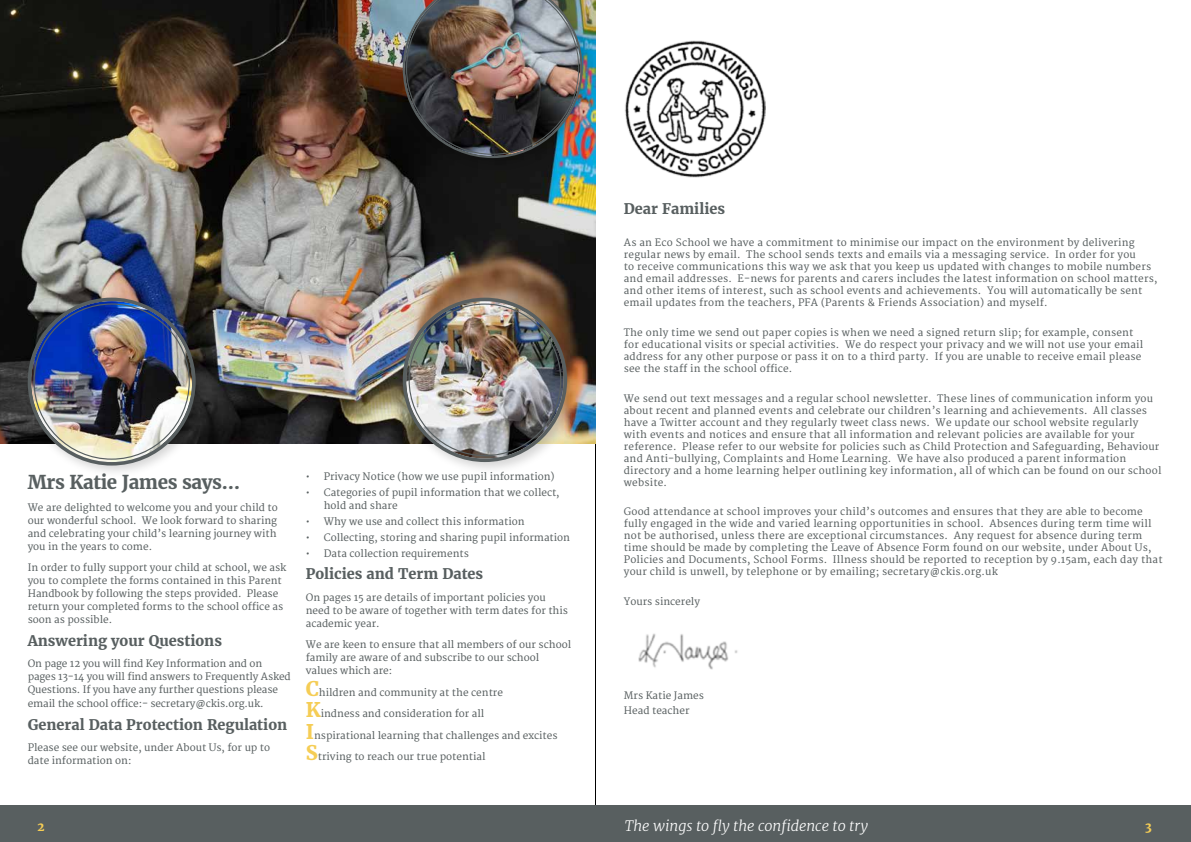
<style>
.page{position:relative;width:1191px;height:842px;background:#fff}
.page>*{position:absolute;margin:0;border:0;box-sizing:border-box;transform-origin:0 0}
.t1{font:700 18.9px "Merriweather";letter-spacing:-.02em;color:#585f60}
.t2{font:700 14.5px "Merriweather";color:#585f60}
.t3{font:italic 300 14.5px "Merriweather";color:#fff}
.t4{font:700 11.9px "Merriweather";color:#f5cd55}
.t5{font:10px/12px "Merriweather";letter-spacing:.02em;color:#585f60}
.t6{font:10px/13px "Merriweather";color:#585f60}
.t7{font:10px/13px "Merriweather";letter-spacing:-.01em;color:#585f60}
.s1{font-weight:700;font-size:20px;color:#f5cd55}
</style>
<div class="page">
<hr style="left:595px;top:0;width:1px;height:842px;background:#000">
<img style="left:638px;top:633px;width:100px;height:37px">
<div style="left:589px;top:805px;width:602px;height:37px;background:#585f60"></div>
<div style="left:0;top:805px;width:602px;height:37px;background:#585f60"></div>
<img style="left:0;top:0;width:595px;height:443px">
<div style="left:22px;top:292px;width:187px;height:187px;background:#000;opacity:.17"></div>
<img style="left:31px;top:301px;width:161px;height:161px;border-radius:80px">
<div style="left:28px;top:298px;width:168px;height:167px;border:4px solid #585f60;border-radius:50%"></div>
<div style="left:397px;top:0;width:199px;height:171px;background:#000;opacity:.17"></div>
<img style="left:403px;top:0;width:179px;height:158px">
<div style="left:397px;top:292px;width:183px;height:183px;background:#000;opacity:.17"></div>
<img style="left:406px;top:301px;width:157px;height:157px;border-radius:79px">
<div style="left:403px;top:298px;width:164px;height:164px;border:4px solid #585f60;border-radius:50%"></div>
<img style="left:625px;top:40px;width:140px;height:138px">
<h1 class="t1" style="left:28px;top:471px;width:214px">Mrs Katie James says…</h1>
<p class="t6" style="left:28px;top:501px;width:252px">We are delighted to welcome you and your child to our wonderful school. We look forward to sharing and celebrating your child’s learning journey with you in the years to come.</p>
<p class="t6" style="left:28px;top:561px;width:260px">In order to fully support your child at school, we ask you to complete the forms contained in this Parent Handbook by following the steps provided. Please return your completed forms to the school office as soon as possible.</p>
<h2 class="t2" style="left:28px;top:631px;width:196px">Answering your Questions</h2>
<p class="t7" style="left:28px;top:657px;width:265px">On page 12 you will find Key Information and on pages 13-14 you will find answers to Frequently Asked<br>Questions. If you have any further questions please</p>
<p class="t7" style="left:28px;top:697px;width:237px">email the school office:- secretary@ckis.org.uk.</p>
<h2 class="t2" style="left:28px;top:715px;width:261px">General Data Protection Regulation</h2>
<p class="t6" style="left:28px;top:741px;width:244px">Please see our website, under About Us, for up to date information on:</p>
<p class="t6" style="left:306px;top:471px;width:250px">• Privacy Notice (how we use pupil information)</p>
<p class="t6" style="left:324px;top:487px;width:237px;text-indent:-18px">• Categories of pupil information that we collect, hold and share</p>
<p class="t6" style="left:306px;top:515px;width:220px">• Why we use and collect this information</p>
<p class="t6" style="left:306px;top:531px;width:266px">• Collecting, storing and sharing pupil information</p>
<p class="t6" style="left:306px;top:547px;width:165px">• Data collection requirements</p>
<h2 class="t2" style="left:306px;top:565px;width:179px">Policies and Term Dates</h2>
<p class="t6" style="left:306px;top:591px;width:264px">On pages 15 are details of important policies you need to be aware of together with term dates for this academic year.</p>
<p class="t6" style="left:306px;top:639px;width:267px">We are keen to ensure that all members of our school family are aware of and subscribe to our school values which are:</p>
<p class="t6" style="left:306px;top:682px;width:253px;line-height:21.5px"><span class="s1">C</span>hildren and community at the centre <span class="s1">K</span>indness and consideration for all<br><span class="s1">I</span>nspirational learning that challenges and excites <span class="s1">S</span>triving to reach our true potential</p>
<h2 class="t2" style="left:624px;top:200px;width:103px">Dear Families</h2>
<p class="t5" style="left:624px;top:237px;width:535px">As an Eco School we have a commitment to minimise our impact on the environment by delivering regular news by email. The school sends texts and emails via a messaging service. In order for you<br>to receive communications this way we ask that you keep us updated with changes to mobile numbers and email addresses. E-news for parents and carers includes the latest information on school matters, and other items of interest, such as school events and achievements. You will automatically be sent email updates from the teachers, PFA (Parents &amp; Friends Association) and myself.</p>
<p class="t5" style="left:624px;top:327px;width:521px">The only time we send out paper copies is when we need a signed return slip; for example, consent for educational visits or special activities. We do respect your privacy and we will not use your email address for any other purpose or pass it on to a third party. If you are unable to receive email please see the staff in the school office.</p>
<p class="t5" style="left:624px;top:393px;width:539px">We send out text messages and a regular school newsletter. These lines of communication inform you about recent and planned events and celebrate our children’s learning and achievements. All classes have a Twitter account and they regularly tweet class news. We update our school website regularly with events and notices and ensure that all information and relevant policies are available for your reference. Please refer to our website for policies such as Child Protection and Safeguarding, Behaviour and Anti-bullying, Complaints and Home Learning. We have also produced a parent information directory and a home learning helper outlining key information, all of which can be found on our school website.</p>
<p class="t5" style="left:624px;top:506px;width:540px">Good attendance at school improves your child’s outcomes and ensures that they are able to become fully engaged in the wide and varied learning opportunities in school. Absences during term time will not be authorised, unless there are exceptional circumstances. Any request for absence during term time should be made by completing the Leave of Absence Form found on our website, under About Us, Policies and Documents, School Forms. Illness should be reported to reception by 9.15am, each day that your child is unwell, by telephone or by emailing; secretary@ckis.org.uk</p>
<p class="t6" style="left:624px;top:595px;width:78px">Yours sincerely</p>
<p class="t6" style="left:624px;top:689px;width:81px;line-height:14.8px">Mrs Katie James<br>Head teacher</p>
<p class="t4" style="left:38px;top:820px;width:9px">2</p>
<h2 class="t3" style="left:625px;top:816px;width:245px">The wings to fly the confidence to try</h2>
<p class="t4" style="left:1145px;top:820px;width:8px">3</p>
</div>
